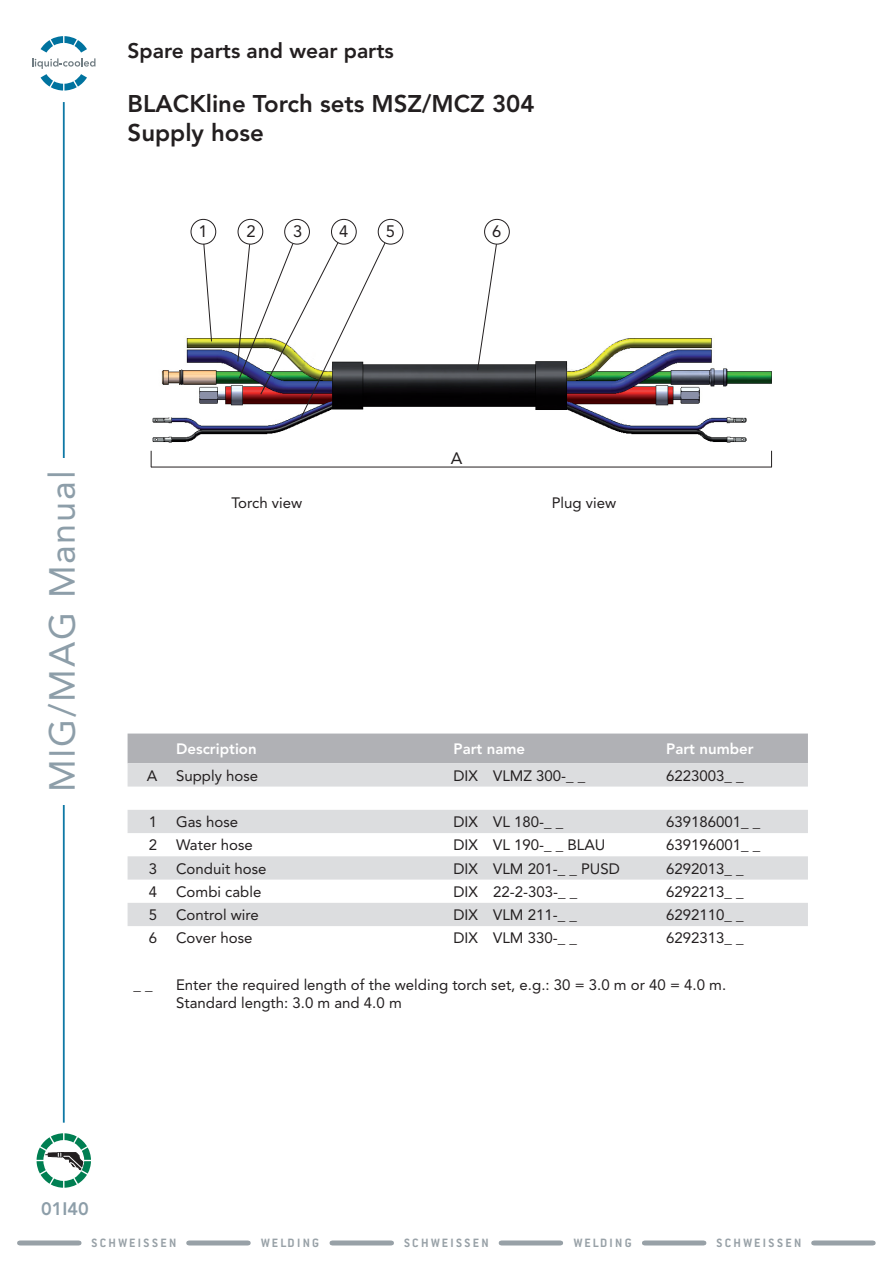
<style>
.page{position:relative;width:893px;height:1263px;background:#fff}
.page>*{position:absolute;margin:0;border:0;box-sizing:border-box;transform-origin:0 0}
.t1{font:36px "Avenir LT";letter-spacing:.05em;color:#8d9ea9}
.t2{font:800 24px/28.8px "Avenir LT";color:#231f20}
.t3{font:800 21px "Avenir LT";color:#231f20}
.t4{font:800 18px "Avenir LT";color:#8d9ea9}
.t5{font:16.5px "Avenir LT";color:#231f20}
.t6{font:15px/18px "Avenir LT";color:#231f20}
.t7{font:800 15px "Avenir LT";color:#fff}
.t8{font:700 13.2px "Conduit ITC";letter-spacing:.18em;color:#98a1a7}
</style>
<div class="page">
<svg style="left:32px;top:36px;width:63px;height:55px"></svg>
<svg style="left:330px;top:1240px;width:64px;height:5px"></svg>
<svg style="left:17px;top:1240px;width:64px;height:5px"></svg>
<svg style="left:186px;top:1240px;width:65px;height:5px"></svg>
<svg style="left:499px;top:1240px;width:64px;height:5px"></svg>
<svg style="left:642px;top:1240px;width:64px;height:5px"></svg>
<svg style="left:811px;top:1240px;width:65px;height:5px"></svg>
<hr style="left:63px;top:102px;width:2px;height:1021px;background:#0e78a5">
<svg style="left:37px;top:1133px;width:54px;height:55px"></svg>
<div style="left:48px;top:458px;width:40px;height:347px;background:#fff"></div>
<div style="left:128px;top:733px;width:680px;height:30px;background:#b0b1b5"></div>
<svg style="left:128px;top:763px;width:680px;height:163px;fill:#dcdddf"></svg>
<img style="left:152px;top:338px;width:620px;height:105px">
<div style="left:191px;top:219px;width:25px;height:25px;border:1px solid #231f20;border-radius:50%"></div>
<div style="left:238px;top:219px;width:25px;height:25px;border:1px solid #231f20;border-radius:50%"></div>
<div style="left:484px;top:219px;width:26px;height:25px;border:1px solid #231f20;border-radius:50%"></div>
<svg style="left:477px;top:243px;width:20px;height:128px"></svg>
<svg style="left:203px;top:243px;width:9px;height:99px"></svg>
<div style="left:284px;top:219px;width:26px;height:25px;border:1px solid #231f20;border-radius:50%"></div>
<div style="left:331px;top:219px;width:26px;height:25px;border:1px solid #231f20;border-radius:50%"></div>
<div style="left:378px;top:219px;width:25px;height:25px;border:1px solid #231f20;border-radius:50%"></div>
<svg style="left:237px;top:242px;width:149px;height:176px"></svg>
<hr style="left:151px;top:467px;width:621px;height:1px;background:#231f20">
<svg style="left:151px;top:451px;width:1px;height:16px"></svg>
<svg style="left:771px;top:451px;width:1px;height:16px"></svg>
<h3 class="t3" style="left:128px;top:39px;width:268px">Spare parts and wear parts</h3>
<h2 class="t2" style="left:128px;top:90px;width:409px">BLACKline Torch sets MSZ/MCZ 304<br>Supply hose</h2>
<p class="t5" style="left:199px;top:222px;width:11px">1</p>
<p class="t5" style="left:246px;top:222px;width:11px">2</p>
<p class="t5" style="left:293px;top:222px;width:11px">3</p>
<p class="t5" style="left:339px;top:222px;width:11px">4</p>
<p class="t5" style="left:386px;top:222px;width:11px">5</p>
<p class="t5" style="left:492px;top:222px;width:11px">6</p>
<h1 class="t1" style="left:42px;top:792px;width:323px;rotate:-90deg">MIG/MAG Manual</h1>
<p class="t5" style="left:451px;top:448px;width:13px">A</p>
<p class="t6" style="left:231px;top:494px;width:72px">Torch view</p>
<p class="t6" style="left:552px;top:494px;width:66px">Plug view</p>
<p class="t7" style="left:176px;top:740px;width:82px">Description</p>
<p class="t7" style="left:454px;top:740px;width:73px">Part name</p>
<p class="t7" style="left:666px;top:740px;width:89px">Part number</p>
<p class="t6" style="left:147px;top:766px;width:12px">A</p>
<p class="t6" style="left:176px;top:766px;width:83px">Supply hose</p>
<p class="t6" style="left:454px;top:766px;width:133px">DIX VLMZ 300-_ _</p>
<p class="t6" style="left:666px;top:766px;width:79px">6223003_ _</p>
<p class="t6" style="left:149px;top:813px;width:91px">1 Gas hose</p>
<p class="t6" style="left:454px;top:813px;width:111px">DIX VL 180-_ _</p>
<p class="t6" style="left:666px;top:813px;width:96px">639186001_ _</p>
<p class="t6" style="left:149px;top:836px;width:105px">2 Water hose</p>
<p class="t6" style="left:454px;top:836px;width:153px">DIX VL 190-_ _ BLAU</p>
<p class="t6" style="left:666px;top:836px;width:96px">639196001_ _</p>
<p class="t6" style="left:149px;top:859px;width:119px">3 Conduit hose</p>
<p class="t6" style="left:454px;top:859px;width:168px">DIX VLM 201-_ _ PUSD</p>
<p class="t6" style="left:666px;top:859px;width:79px">6292013_ _</p>
<p class="t6" style="left:149px;top:883px;width:114px">4 Combi cable</p>
<p class="t6" style="left:454px;top:883px;width:125px">DIX 22-2-303-_ _</p>
<p class="t6" style="left:666px;top:883px;width:79px">6292213_ _</p>
<p class="t6" style="left:149px;top:906px;width:111px">5 Control wire</p>
<p class="t6" style="left:454px;top:906px;width:125px">DIX VLM 211-_ _</p>
<p class="t6" style="left:666px;top:906px;width:79px">6292110_ _</p>
<p class="t6" style="left:149px;top:929px;width:105px">6 Cover hose</p>
<p class="t6" style="left:454px;top:929px;width:125px">DIX VLM 330-_ _</p>
<p class="t6" style="left:666px;top:929px;width:79px">6292313_ _</p>
<p class="t6" style="left:134px;top:976px;width:21px">_ _</p>
<p class="t6" style="left:176px;top:976px;width:552px">Enter the required length of the welding torch set, e.g.: 30 = 3.0 m or 40 = 4.0 m.<br>Standard length: 3.0 m and 4.0 m</p>
<p class="t4" style="left:41px;top:1198px;width:49px">01I40</p>
<p class="t8" style="left:92px;top:1235px;width:86px">SCHWEISSEN</p>
<p class="t8" style="left:261px;top:1235px;width:59px">WELDING</p>
<p class="t8" style="left:404px;top:1235px;width:86px">SCHWEISSEN</p>
<p class="t8" style="left:574px;top:1235px;width:59px">WELDING</p>
<p class="t8" style="left:716px;top:1235px;width:86px">SCHWEISSEN</p>
</div>
